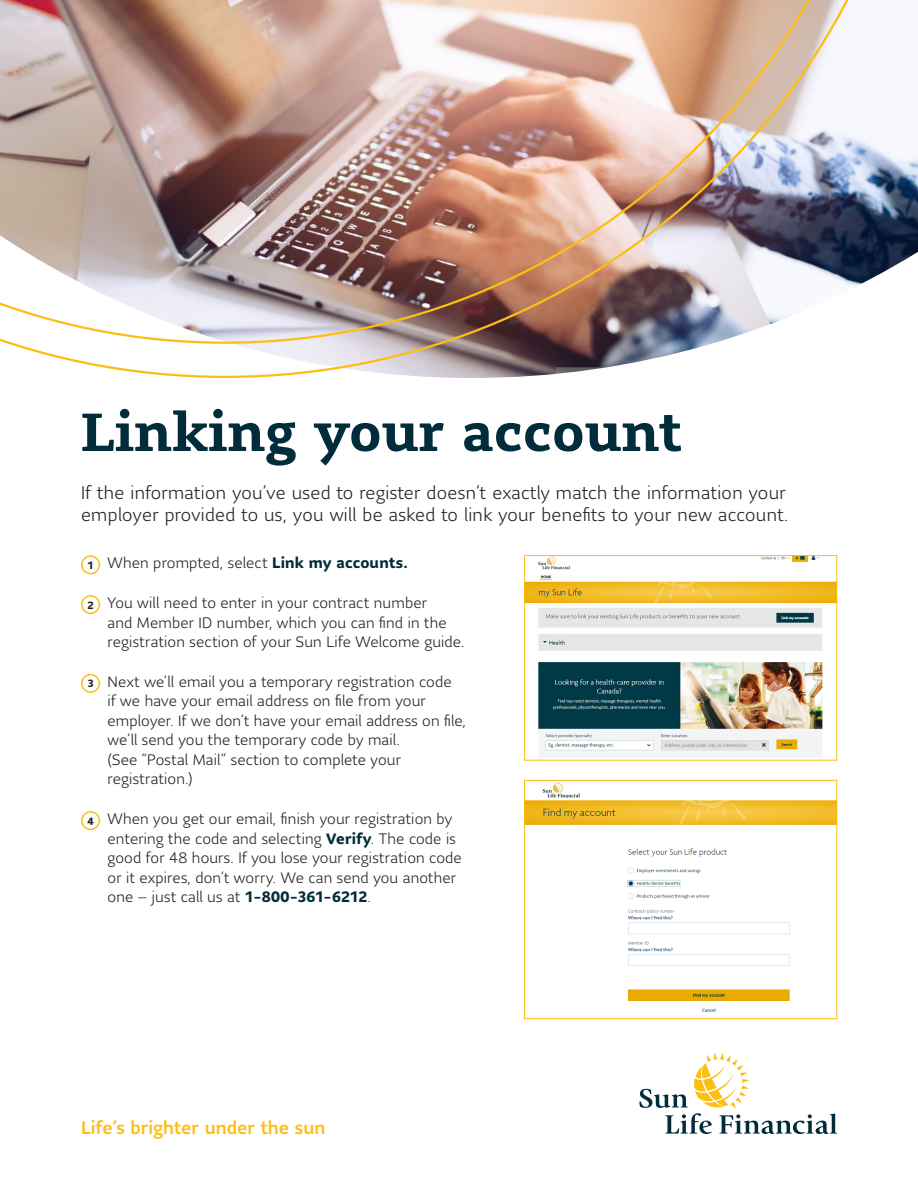
<style>
.page{position:relative;width:918px;height:1188px;background:#fff}
.page>*{position:absolute;margin:0;border:0;box-sizing:border-box;transform-origin:0 0}
.t1{font:700 53.1px "Sun Life Serif";color:#002c3b}
.Pull_Quote{font:300 18px/21.6px "Sun Life Sans";letter-spacing:.02em;color:#231f20}
.Body{font:500 18px "Sun Life Sans";color:#fdbe12}
.Body-2{font:300 15px/19.5px "Sun Life Sans";letter-spacing:.01em;color:#231f20}
.t2{font:700 10.5px "Sun Life Sans";color:#231f20}
.s1{font-weight:700;color:#002c3b}
</style>
<div class="page">
<svg style="left:639px;top:1053px;width:198px;height:81px"></svg>
<div style="left:81px;top:555px;width:19px;height:19px;border:2px solid #fdbe12;border-radius:50%"></div>
<div style="left:81px;top:595px;width:19px;height:19px;border:2px solid #fdbe12;border-radius:50%"></div>
<div style="left:81px;top:674px;width:19px;height:19px;border:2px solid #fdbe12;border-radius:50%"></div>
<div style="left:81px;top:811px;width:19px;height:19px;border:2px solid #fdbe12;border-radius:50%"></div>
<img style="left:526px;top:557px;width:309px;height:201px">
<div style="left:524px;top:555px;width:313px;height:205px;border:1px solid #fdbe12"></div>
<img style="left:526px;top:782px;width:309px;height:230px">
<div style="left:524px;top:780px;width:313px;height:239px;border:1px solid #fdbe12"></div>
<img style="left:0;top:0;width:918px;height:378px">
<p class="t1" style="left:81px;top:396px;width:603px">Linking your account</p>
<p class="Pull_Quote" style="left:81px;top:482px;width:709px">If the information you’ve used to register doesn’t exactly match the information your employer provided to us, you will be asked to link your benefits to your new account.</p>
<p class="t2" style="left:88px;top:558px;width:8px">1</p>
<p class="Body-2" style="left:108px;top:553px;width:302px">When prompted, select <span class="s1">Link my accounts.</span></p>
<p class="t2" style="left:88px;top:598px;width:8px">2</p>
<p class="Body-2" style="left:108px;top:593px;width:358px">You will need to enter in your contract number<br>and Member ID number, which you can find in the registration section of your Sun Life Welcome guide.</p>
<p class="t2" style="left:88px;top:676px;width:8px">3</p>
<p class="Body-2" style="left:108px;top:671px;width:360px">Next we’ll email you a temporary registration code<br>if we have your email address on file from your employer. If we don’t have your email address on file, we’ll send you the temporary code by mail.<br>(See “Postal Mail” section to complete your registration.)</p>
<p class="t2" style="left:88px;top:814px;width:8px">4</p>
<p class="Body-2" style="left:108px;top:809px;width:356px">When you get our email, finish your registration by entering the code and selecting <span class="s1">Verify</span>. The code is good for 48 hours. If you lose your registration code or it expires, don’t worry. We can send you another one – just call us at <span class="s1">1-800-361-6212</span>.</p>
<p class="Body" style="left:81px;top:1115px;width:246px">Life’s brighter under the sun</p>
</div>
